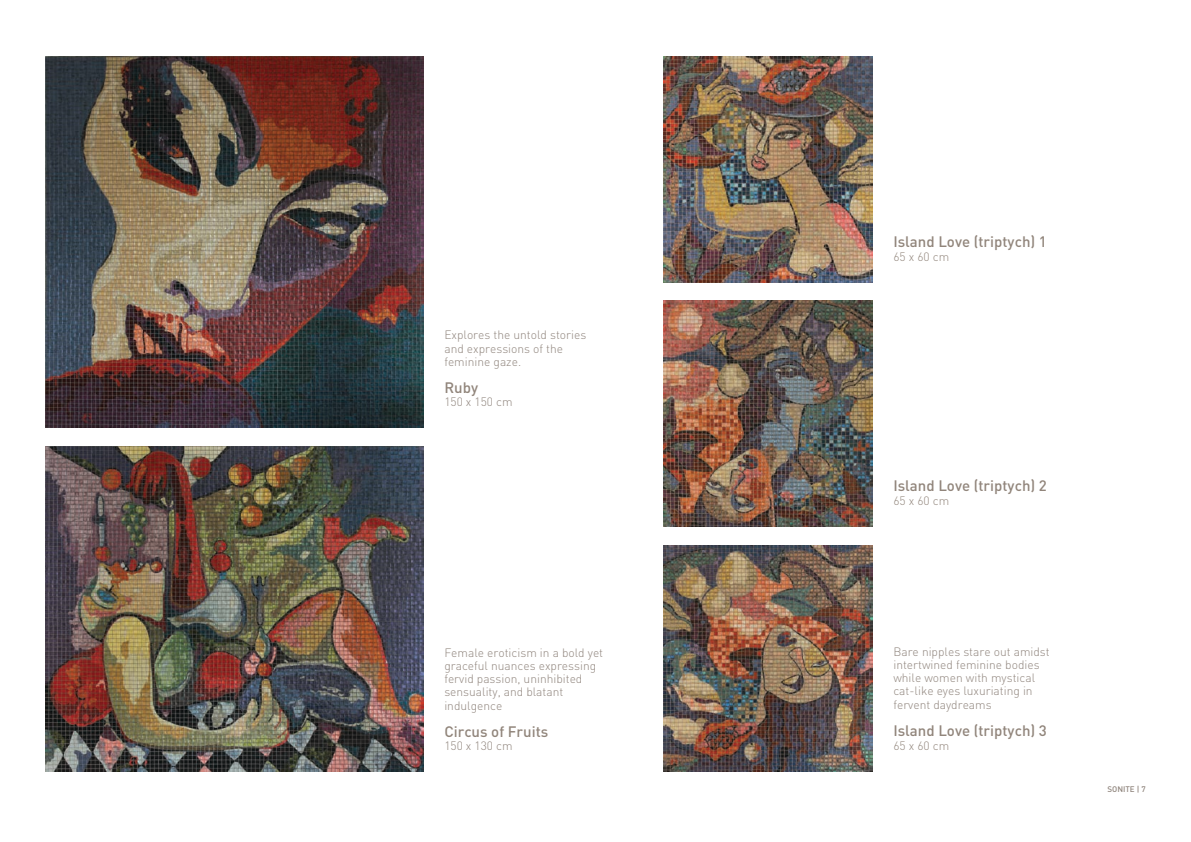
<style>
.page{position:relative;width:1191px;height:842px;background:#fff}
.page>*{position:absolute;margin:0;border:0;box-sizing:border-box;transform-origin:0 0}
.t1{font:500 15px "DINOT";color:#91857b}
.t2{font:300 12px/13.2px "DINOT";color:#8f847c}
.t3{font:300 12px "DINOT";color:#91857b}
.t4{font:500 8px "DINOT";color:#8f847c}
</style>
<div class="page">
<img style="left:45px;top:446px;width:378px;height:325px">
<img style="left:45px;top:57px;width:378px;height:371px">
<img style="left:663px;top:57px;width:209px;height:225px">
<img style="left:663px;top:545px;width:209px;height:226px">
<img style="left:663px;top:301px;width:209px;height:225px">
<p class="t2" style="left:444px;top:328px;width:143px">Explores the untold stories and expressions of the feminine gaze.</p>
<p class="t1" style="left:444px;top:376px;width:35px">Ruby</p>
<p class="t2" style="left:444px;top:395px;width:70px">150 x 150 cm</p>
<p class="t2" style="left:444px;top:645px;width:160px">Female eroticism in a bold yet graceful nuances expressing fervid passion, uninhibited sensuality, and blatant indulgence</p>
<p class="t1" style="left:444px;top:720px;width:105px">Circus of Fruits</p>
<p class="t2" style="left:444px;top:738px;width:70px">150 x 130 cm</p>
<p class="t1" style="left:893px;top:230px;width:155px">Island Love (triptych) 1</p>
<p class="t3" style="left:893px;top:248px;width:57px">65 x 60 cm</p>
<p class="t1" style="left:893px;top:474px;width:155px">Island Love (triptych) 2</p>
<p class="t3" style="left:893px;top:492px;width:57px">65 x 60 cm</p>
<p class="t2" style="left:893px;top:644px;width:158px">Bare nipples stare out amidst intertwined feminine bodies while women with mystical cat-like eyes luxuriating in fervent daydreams</p>
<p class="t1" style="left:893px;top:719px;width:155px">Island Love (triptych) 3</p>
<p class="t3" style="left:893px;top:737px;width:57px">65 x 60 cm</p>
<p class="t4" style="left:1107px;top:783px;width:40px">SONITE | 7</p>
</div>
